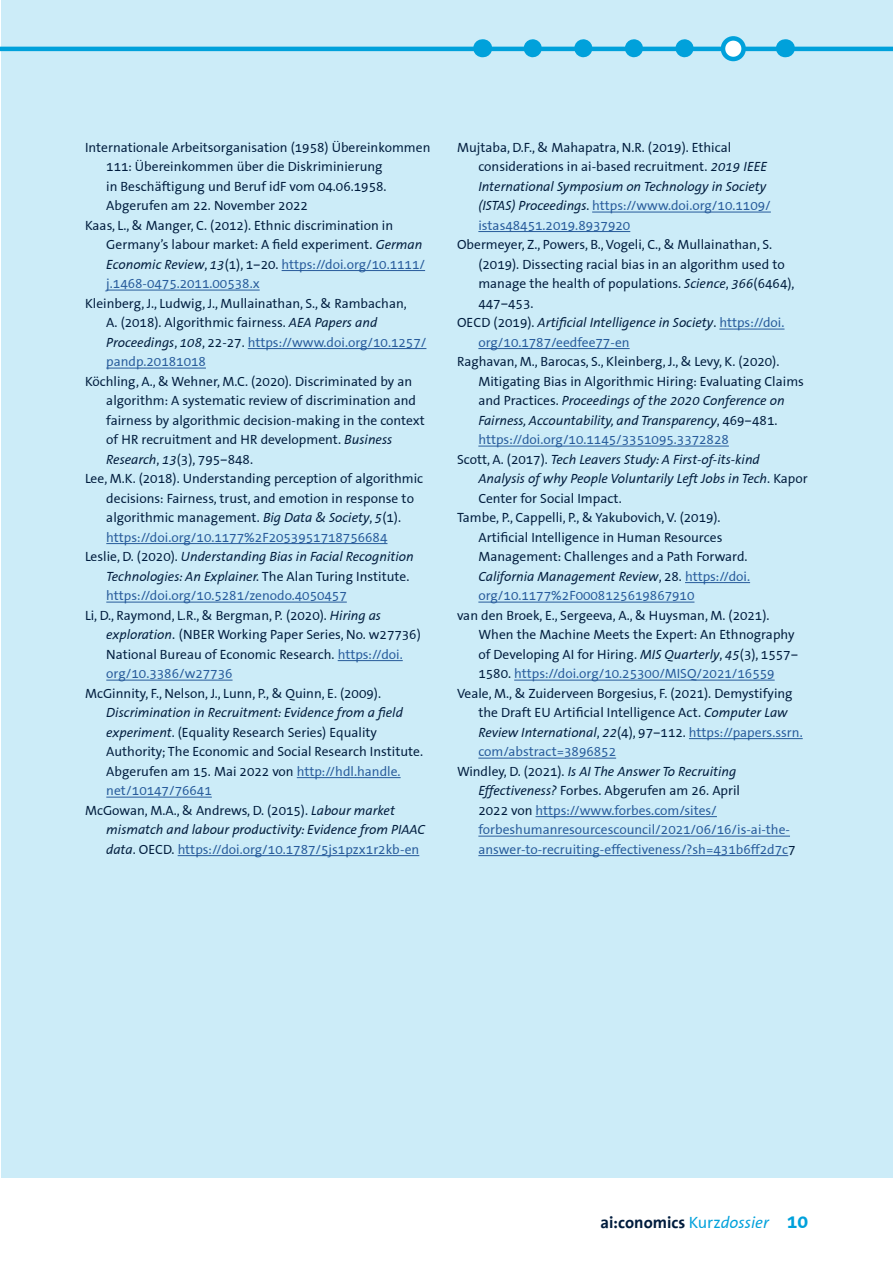
<style>
.page{position:relative;width:893px;height:1263px;background:#fff}
.page>*{position:absolute;margin:0;border:0;box-sizing:border-box;transform-origin:0 0}
.t1{font:700 16.5px "The Sans";color:#001c3d}
.references{font:13.5px/19.5px "The Sans Correspondence";color:#001c3d}
.references-2{font:italic 13.5px/19.5px "The Sans Correspondence";color:#001c3d}
.references-3{font:13.5px/19.5px "The Sans Correspondence";color:#275b9b}
.s1{font-style:italic}
.s2{color:#275b9b}
.s3{font-style:normal}
.s4{font-style:normal;color:#275b9b}
.s5{color:#001c3d}
.s6{font-style:italic;color:#001c3d}
.s7{font-family:"The Sans Correspondence";font-weight:400;color:#00a1db}
.s8{font-family:"The Sans Correspondence";font-weight:400;font-style:italic;color:#00a1db}
.s9{font-family:"The Sans Correspondence";font-size:19.5px;color:#00a1db}
</style>
<div class="page">
<div style="left:1px;top:1px;width:891px;height:1177px;background:#ccecf8"></div>
<svg style="left:533px;top:39px;width:227px;height:18px"></svg>
<svg style="left:482px;top:39px;width:1px;height:18px"></svg>
<svg style="left:785px;top:39px;width:1px;height:18px"></svg>
<hr style="left:0;top:47px;width:893px;height:4px;background:#00a1db">
<svg style="left:723px;top:38px;width:21px;height:21px"></svg>
<div style="left:721px;top:36px;width:25px;height:25px;border:4px solid #00a1db;border-radius:50%"></div>
<hr style="left:282px;top:270px;width:143px;height:1px;background:#275b9b">
<hr style="left:106px;top:290px;width:154px;height:1px;background:#275b9b">
<hr style="left:248px;top:348px;width:178px;height:1px;background:#275b9b">
<hr style="left:106px;top:368px;width:100px;height:1px;background:#275b9b">
<hr style="left:106px;top:543px;width:281px;height:1px;background:#275b9b">
<hr style="left:106px;top:602px;width:241px;height:1px;background:#275b9b">
<hr style="left:338px;top:660px;width:65px;height:1px;background:#275b9b">
<hr style="left:106px;top:680px;width:127px;height:1px;background:#275b9b">
<hr style="left:297px;top:777px;width:104px;height:1px;background:#275b9b">
<hr style="left:106px;top:797px;width:106px;height:1px;background:#275b9b">
<hr style="left:178px;top:855px;width:241px;height:1px;background:#275b9b">
<hr style="left:592px;top:212px;width:179px;height:1px;background:#275b9b">
<hr style="left:478px;top:231px;width:152px;height:1px;background:#275b9b">
<hr style="left:719px;top:329px;width:65px;height:1px;background:#275b9b">
<hr style="left:478px;top:348px;width:152px;height:1px;background:#275b9b">
<hr style="left:478px;top:446px;width:251px;height:1px;background:#275b9b">
<hr style="left:685px;top:582px;width:65px;height:1px;background:#275b9b">
<hr style="left:478px;top:602px;width:216px;height:1px;background:#275b9b">
<hr style="left:514px;top:680px;width:261px;height:1px;background:#275b9b">
<hr style="left:689px;top:738px;width:114px;height:1px;background:#275b9b">
<hr style="left:478px;top:758px;width:138px;height:1px;background:#275b9b">
<hr style="left:535px;top:816px;width:182px;height:1px;background:#275b9b">
<hr style="left:478px;top:836px;width:312px;height:1px;background:#275b9b">
<hr style="left:478px;top:855px;width:310px;height:1px;background:#275b9b">
<p class="references" style="left:106px;top:138px;width:326px;text-indent:-21px">Internationale Arbeitsorganisation (1958) Übereinkommen 111: Übereinkommen über die Diskriminierung<br>in Beschäftigung und Beruf idF vom 04.06.1958.<br>Abgerufen am 22. November 2022</p>
<p class="references" style="left:106px;top:216px;width:320px;text-indent:-21px">Kaas, L., &amp; Manger, C. (2012). Ethnic discrimination in Germany’s labour market: A field experiment. <span class="s1">German Economic Review</span>, <span class="s1">13</span>(1), 1–20. <span class="s2">https://doi.org/10.1111/ j.1468-0475.2011.00538.x</span></p>
<p class="references" style="left:106px;top:294px;width:322px;text-indent:-21px">Kleinberg, J., Ludwig, J., Mullainathan, S., &amp; Rambachan,<br>A. (2018). Algorithmic fairness. <span class="s1">AEA Papers and Proceedings</span>, <span class="s1">108</span>, 22-27. <span class="s2">https://www.doi.org/10.1257/ pandp.20181018</span></p>
<p class="references" style="left:106px;top:372px;width:320px;text-indent:-21px">Köchling, A., &amp; Wehner, M.C. (2020). Discriminated by an algorithm: A systematic review of discrimination and fairness by algorithmic decision-making in the context of HR recruitment and HR development. <span class="s1">Business Research</span>, <span class="s1">13</span>(3), 795–848.</p>
<p class="references" style="left:106px;top:469px;width:318px;text-indent:-21px">Lee, M.K. (2018). Understanding perception of algorithmic decisions: Fairness, trust, and emotion in response to algorithmic management. <span class="s1">Big Data &amp; Society</span>, <span class="s1">5</span>(1). <span class="s2">https://doi.org/10.1177%2F2053951718756684</span></p>
<p class="references-2" style="left:106px;top:547px;width:309px;text-indent:-21px"><span class="s3">Leslie, D. (2020).</span> Understanding Bias in Facial Recognition<br>Technologies: An Explainer. <span class="s3">The Alan Turing Institute. </span><span class="s4">https://doi.org/10.5281/zenodo.4050457</span></p>
<p class="references" style="left:106px;top:606px;width:316px;text-indent:-21px">Li, D., Raymond, L.R., &amp; Bergman, P. (2020). <span class="s1">Hiring as exploration</span>. (NBER Working Paper Series, No. w27736)<br>National Bureau of Economic Research. <span class="s2">https://doi. org/10.3386/w27736</span></p>
<p class="references" style="left:106px;top:684px;width:318px;text-indent:-21px">McGinnity, F., Nelson, J., Lunn, P., &amp; Quinn, E. (2009).<br><span class="s1">Discrimination in Recruitment: Evidence from a field experiment</span>. (Equality Research Series) Equality Authority; The Economic and Social Research Institute.<br>Abgerufen am 15. Mai 2022 von <span class="s2">http://hdl.handle. net/10147/76641</span></p>
<p class="references-2" style="left:106px;top:801px;width:320px;text-indent:-21px"><span class="s3">McGowan, M.A., &amp; Andrews, D. (2015).</span> Labour market mismatch and labour productivity: Evidence from PIAAC data<span class="s3">. OECD.</span> <span class="s4">https://doi.org/10.1787/5js1pzx1r2kb-en</span></p>
<p class="references" style="left:478px;top:138px;width:294px;text-indent:-21px">Mujtaba, D.F., &amp; Mahapatra, N.R. (2019). Ethical considerations in ai-based recruitment. <span class="s1">2019 IEEE International Symposium on Technology in Society (ISTAS) Proceedings.</span> <span class="s2">https://www.doi.org/10.1109/ istas48451.2019.8937920</span></p>
<p class="references" style="left:478px;top:235px;width:318px;text-indent:-21px">Obermeyer, Z., Powers, B., Vogeli, C., &amp; Mullainathan, S. (2019). Dissecting racial bias in an algorithm used to manage the health of populations. <span class="s1">Science</span>, <span class="s1">366</span>(6464), 447–453.</p>
<p class="references-3" style="left:478px;top:313px;width:308px;text-indent:-21px"><span class="s5">OECD (2019).</span> <span class="s6">Artificial Intelligence in Society</span><span class="s5">.</span> https://doi. org/10.1787/eedfee77-en</p>
<p class="references" style="left:478px;top:352px;width:327px;text-indent:-21px">Raghavan, M., Barocas, S., Kleinberg, J., &amp; Levy, K. (2020).<br>Mitigating Bias in Algorithmic Hiring: Evaluating Claims and Practices. <span class="s1">Proceedings of the 2020 Conference on Fairness, Accountability, and Transparency</span>, 469–481. <span class="s2">https://doi.org/10.1145/3351095.3372828</span></p>
<p class="references-2" style="left:478px;top:450px;width:331px;text-indent:-21px"><span class="s3">Scott, A. (2017).</span> Tech Leavers Study: A First-of-its-kind<br>Analysis of why People Voluntarily Left Jobs in Tech<span class="s3">. Kapor<br>Center for Social Impact.</span></p>
<p class="references" style="left:478px;top:508px;width:273px;text-indent:-21px">Tambe, P., Cappelli, P., &amp; Yakubovich, V. (2019).<br>Artificial Intelligence in Human Resources Management: Challenges and a Path Forward.<br><span class="s1">California Management Review</span>, 28. <span class="s2">https://doi. org/10.1177%2F0008125619867910</span></p>
<p class="references" style="left:478px;top:606px;width:321px;text-indent:-21px">van den Broek, E., Sergeeva, A., &amp; Huysman, M. (2021).<br>When the Machine Meets the Expert: An Ethnography of Developing AI for Hiring. <span class="s1">MIS Quarterly</span>, <span class="s1">45</span>(3), 1557– 1580. <span class="s2">https://doi.org/10.25300/MISQ/2021/16559</span></p>
<p class="references" style="left:478px;top:684px;width:326px;text-indent:-21px">Veale, M., &amp; Zuiderveen Borgesius, F. (2021). Demystifying the Draft EU Artificial Intelligence Act. <span class="s1">Computer Law Review International</span>, <span class="s1">22</span>(4), 97–112. <span class="s2">https://papers.ssrn. com/abstract=3896852</span></p>
<p class="references-3" style="left:478px;top:762px;width:319px;text-indent:-21px"><span class="s5">Windley, D. (2021).</span> <span class="s6">Is AI The Answer To Recruiting Effectiveness?</span> <span class="s5">Forbes. Abgerufen am 26. April<br>2022 von</span> https://www.forbes.com/sites/ forbeshumanresourcescouncil/2021/06/16/is-ai-the&shy;answer-to-recruiting-effectiveness/?sh=431b6ff2d7c<span class="s5">7</span></p>
<p class="t1" style="left:600px;top:1208px;width:209px">ai:conomics <span class="s7">Kurz</span><span class="s8">dossier</span> <span class="s9">10</span></p>
</div>
